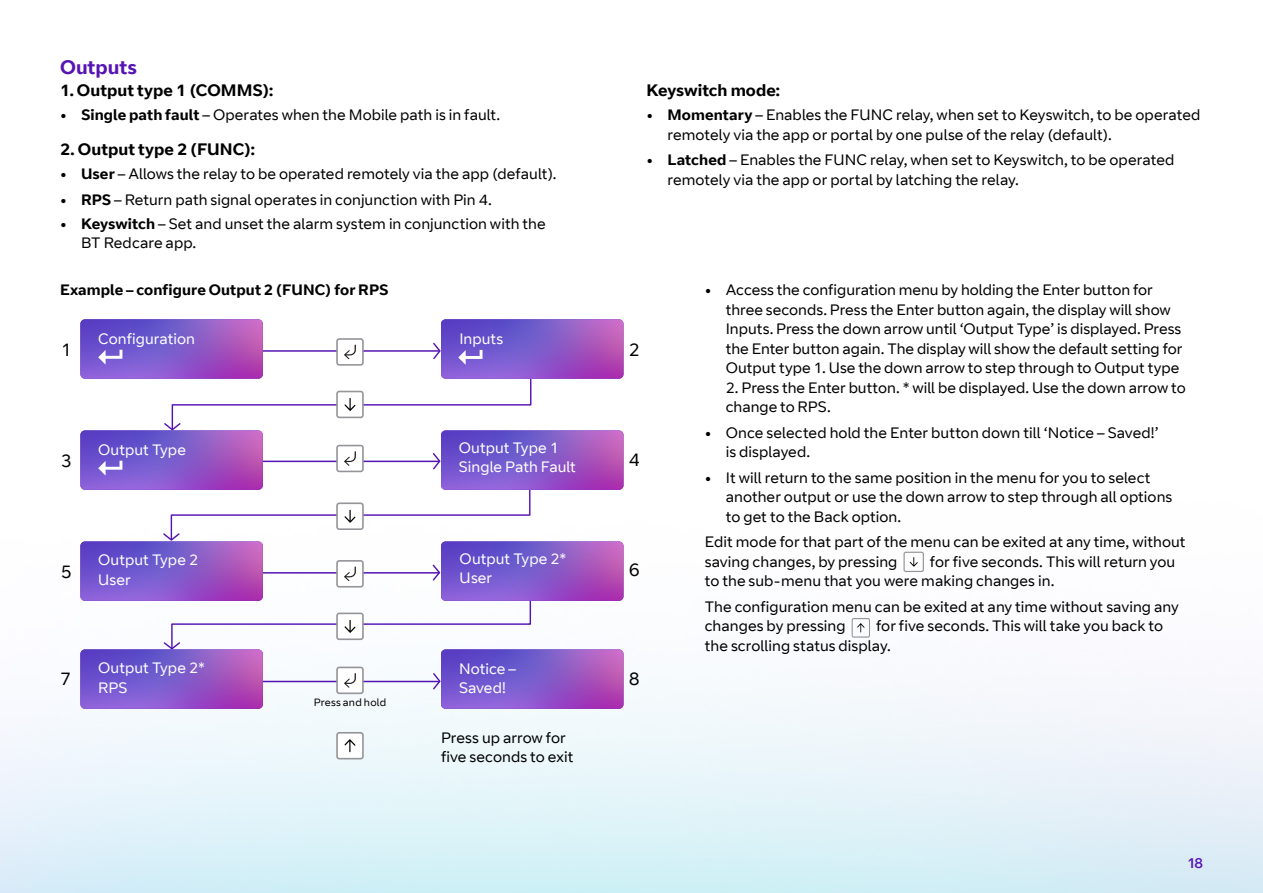
<style>
.page{position:relative;width:1263px;height:893px;background:#fff}
.page>*{position:absolute;margin:0;border:0;box-sizing:border-box;transform-origin:0 0}
.t1{font:700 19.5px "BT Curve";color:#5514b4}
.t2{font:18px "BT Curve";color:#000}
.t3{font:700 16.5px "BT Curve";color:#000}
.t4{font:15px/19.5px "BT Curve";color:#000}
.t5{font:15px/19.5px "BT Curve";letter-spacing:.005em;color:#fff}
.t6{font:700 15px "BT Curve";letter-spacing:.005em;color:#000}
.t7{font:14.25px "BT Curve Headline";color:#5514b4}
.t8{font:10.5px "BT Curve";letter-spacing:.02em;color:#000}
.s1{font-weight:700}
</style>
<div class="page">
<img style="left:0;top:322px;width:1263px;height:571px">
<svg style="left:903px;top:552px;width:21px;height:20px"></svg>
<svg style="left:852px;top:618px;width:18px;height:20px"></svg>
<svg style="left:432px;top:672px;width:9px;height:19px"></svg>
<hr style="left:258px;top:681px;width:182px;height:1px;background:#5514b4">
<svg style="left:336px;top:667px;width:28px;height:27px"></svg>
<svg style="left:162px;top:445px;width:369px;height:97px"></svg>
<svg style="left:162px;top:560px;width:370px;height:91px"></svg>
<svg style="left:336px;top:732px;width:28px;height:27px"></svg>
<img style="left:80px;top:319px;width:183px;height:60px">
<svg style="left:98px;top:350px;width:24px;height:15px"></svg>
<img style="left:80px;top:430px;width:183px;height:60px">
<svg style="left:98px;top:461px;width:24px;height:15px"></svg>
<img style="left:80px;top:541px;width:183px;height:60px">
<img style="left:80px;top:649px;width:183px;height:60px">
<img style="left:441px;top:649px;width:182px;height:60px">
<img style="left:441px;top:541px;width:182px;height:60px">
<img style="left:441px;top:430px;width:182px;height:60px">
<img style="left:441px;top:319px;width:182px;height:60px">
<svg style="left:163px;top:338px;width:369px;height:94px"></svg>
<h1 class="t1" style="left:60px;top:55px;width:78px">Outputs</h1>
<p class="t3" style="left:60px;top:81px;width:215px">1. Output type 1 (COMMS):</p>
<p class="t4" style="left:60px;top:106px;width:442px"><span class="s1">• Single path fault</span> – Operates when the Mobile path is in fault.</p>
<p class="t3" style="left:60px;top:139px;width:196px">2. Output type 2 (FUNC):</p>
<p class="t4" style="left:60px;top:165px;width:498px"><span class="s1">• User</span> – Allows the relay to be operated remotely via the app (default).</p>
<p class="t4" style="left:60px;top:190px;width:433px"><span class="s1">• RPS</span> – Return path signal operates in conjunction with Pin 4.</p>
<p class="t4" style="left:81px;top:214px;width:466px;text-indent:-21px"><span class="s1">• Keyswitch</span> – Set and unset the alarm system in conjunction with the<br>BT Redcare app.</p>
<p class="t6" style="left:60px;top:281px;width:330px">Example – configure Output 2 (FUNC) for RPS</p>
<p class="t5" style="left:98px;top:329px;width:98px">Configuration</p>
<p class="t2" style="left:61px;top:339px;width:12px">1</p>
<p class="t2" style="left:61px;top:450px;width:12px">3</p>
<p class="t5" style="left:98px;top:440px;width:89px">Output Type</p>
<p class="t2" style="left:61px;top:561px;width:12px">5</p>
<p class="t5" style="left:98px;top:551px;width:101px">Output Type 2<br>User</p>
<p class="t5" style="left:459px;top:329px;width:45px">Inputs</p>
<p class="t5" style="left:459px;top:439px;width:119px">Output Type 1<br>Single Path Fault</p>
<p class="t5" style="left:460px;top:549px;width:108px">Output Type 2*<br>User</p>
<p class="t2" style="left:60px;top:668px;width:12px">7</p>
<p class="t5" style="left:98px;top:659px;width:108px">Output Type 2*<br>RPS</p>
<p class="t5" style="left:459px;top:659px;width:58px">Notice –<br>Saved!</p>
<p class="t8" style="left:314px;top:696px;width:74px">Press and hold</p>
<p class="t4" style="left:441px;top:728px;width:134px">Press up arrow for five seconds to exit</p>
<p class="t3" style="left:646px;top:81px;width:135px">Keyswitch mode:</p>
<p class="t4" style="left:667px;top:106px;width:534px;text-indent:-21px"><span class="s1">• Momentary</span> – Enables the FUNC relay, when set to Keyswitch, to be operated remotely via the app or portal by one pulse of the relay (default).</p>
<p class="t4" style="left:667px;top:151px;width:508px;text-indent:-21px"><span class="s1">• Latched</span> – Enables the FUNC relay, when set to Keyswitch, to be operated remotely via the app or portal by latching the relay.</p>
<p class="t2" style="left:629px;top:339px;width:12px">2</p>
<p class="t2" style="left:629px;top:449px;width:12px">4</p>
<p class="t2" style="left:629px;top:559px;width:12px">6</p>
<p class="t2" style="left:629px;top:668px;width:12px">8</p>
<p class="t4" style="left:726px;top:281px;width:458px;text-indent:-21px"><span class="s1">•</span> Access the configuration menu by holding the Enter button for three seconds. Press the Enter button again, the display will show Inputs. Press the down arrow until ‘Output Type’ is displayed. Press the Enter button again. The display will show the default setting for Output type 1. Use the down arrow to step through to Output type</p>
<p class="t4" style="left:726px;top:378px;width:461px">2. Press the Enter button. * will be displayed. Use the down arrow to change to RPS.</p>
<p class="t4" style="left:726px;top:423px;width:434px;text-indent:-21px"><span class="s1">•</span> Once selected hold the Enter button down till ‘Notice – Saved!’ is displayed.</p>
<p class="t4" style="left:726px;top:468px;width:448px;text-indent:-21px"><span class="s1">•</span> It will return to the same position in the menu for you to select another output or use the down arrow to step through all options to get to the Back option.</p>
<p class="t4" style="left:705px;top:533px;width:482px">Edit mode for that part of the menu can be exited at any time, without saving changes, by pressing</p>
<p class="t4" style="left:705px;top:552px;width:472px;text-indent:225px">for five seconds. This will return you to the sub-menu that you were making changes in.</p>
<p class="t4" style="left:705px;top:597px;width:475px">The configuration menu can be exited at any time without saving any changes by pressing</p>
<p class="t4" style="left:705px;top:617px;width:460px;text-indent:171px">for five seconds. This will take you back to the scrolling status display.</p>
<p class="t7" style="left:1189px;top:855px;width:16px">18</p>
</div>
